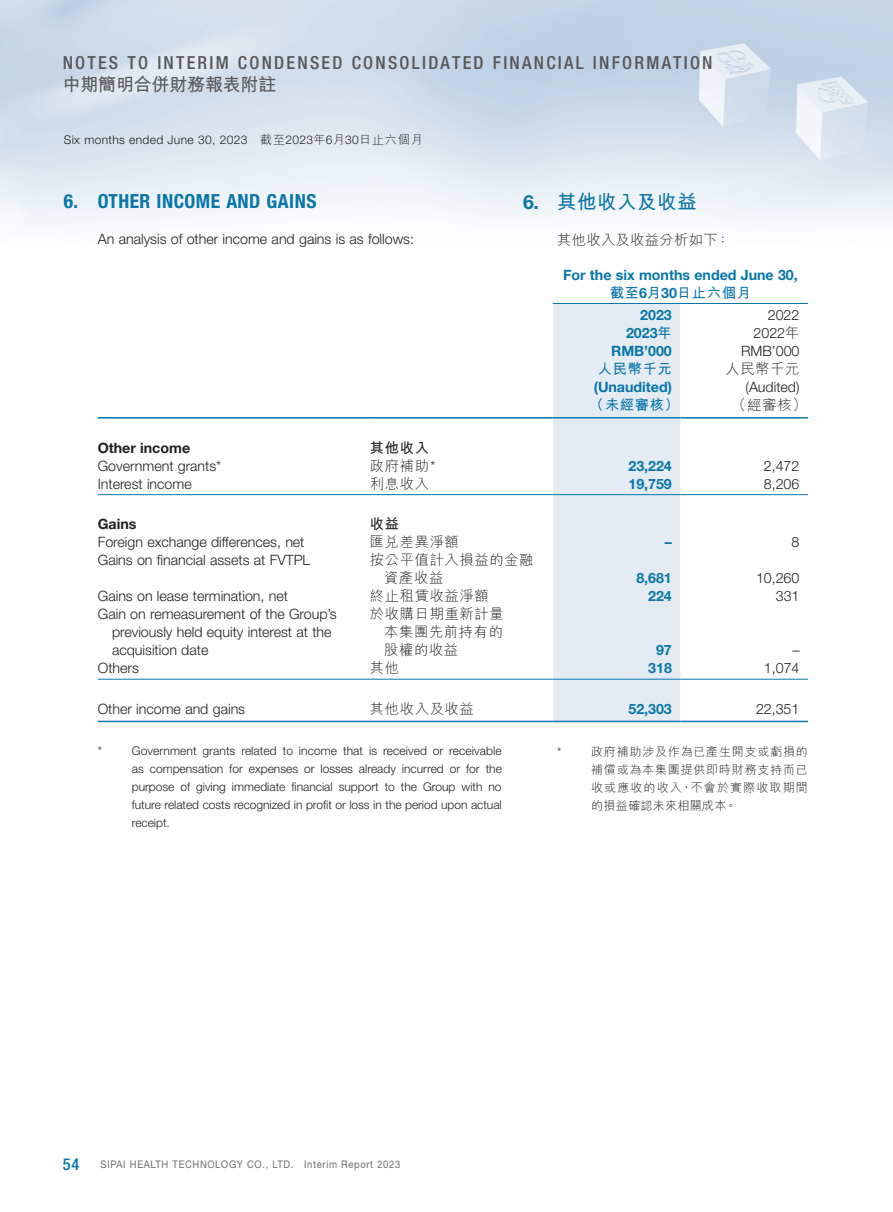
<style>
.page{position:relative;width:893px;height:1212px;background:#fff}
.page>*{position:absolute;margin:0;border:0;box-sizing:border-box;transform-origin:0 0}
.t1{font:700 condensed 19.5px "Helvetica Neue LT Std";letter-spacing:.025em;color:#0876aa}
.t2{font:700 19.5px "M Hei HK";letter-spacing:.03em;color:#0876aa}
.t3{font:500 condensed 18px "Helvetica Neue LT Std";letter-spacing:.125em;color:#57585a}
.t4{font:700 18px "M Hei HK";letter-spacing:-.01em;color:#57585a}
.t5{font:500 condensed 16.5px "Helvetica Neue LT Std";color:#0876aa}
.t6{font:300 14.25px/18px "Helvetica Neue LT Std";color:#231f20}
.t7{font:700 14.25px "Helvetica Neue LT Std";color:#0876aa}
.t8{font:300 14.25px/18px "M Hei HK";letter-spacing:.05em;color:#231f20}
.t9{font:700 14.25px "M Hei HK";letter-spacing:.05em;color:#0876aa}
.t10{font:700 14.25px "Helvetica Neue LT Std";color:#231f20}
.t11{font:300 14.25px "M Hei HK";letter-spacing:.03em;color:#231f20}
.t12{font:700 14.25px "M Hei HK";letter-spacing:.05em;color:#231f20}
.t13{font:300 12px/18px "Helvetica Neue LT Std";letter-spacing:-.005em;color:#231f20;text-align:justify}
.t14{font:300 12px/18px "M Hei HK";letter-spacing:.065em;color:#231f20;text-align:justify}
.t15{font:300 12px "Helvetica Neue LT Std";letter-spacing:.03em;color:#231f20}
.t16{font:10.5px "Helvetica Neue LT Std";letter-spacing:.07em;color:#6c6d70;scale:.9 1}
.s1{font-family:"M Hei HK"}
.s2{font-family:"Helvetica Neue LT Std"}
</style>
<div class="page">
<div style="left:553px;top:304px;width:127px;height:417px;background:#e4ebf3"></div>
<hr style="left:553px;top:303px;width:255px;height:1px;background:#0876aa">
<hr style="left:98px;top:417px;width:272px;height:1px;background:#0876aa">
<hr style="left:370px;top:417px;width:183px;height:1px;background:#0876aa">
<hr style="left:553px;top:417px;width:127px;height:1px;background:#0876aa">
<hr style="left:680px;top:417px;width:128px;height:1px;background:#0876aa">
<hr style="left:98px;top:494px;width:272px;height:1px;background:#0876aa">
<hr style="left:370px;top:494px;width:183px;height:1px;background:#0876aa">
<hr style="left:553px;top:494px;width:127px;height:1px;background:#0876aa">
<hr style="left:680px;top:494px;width:128px;height:1px;background:#0876aa">
<hr style="left:98px;top:679px;width:272px;height:1px;background:#0876aa">
<hr style="left:370px;top:679px;width:183px;height:1px;background:#0876aa">
<hr style="left:553px;top:679px;width:127px;height:1px;background:#0876aa">
<hr style="left:680px;top:679px;width:128px;height:1px;background:#0876aa">
<hr style="left:98px;top:721px;width:272px;height:1px;background:#0876aa">
<hr style="left:370px;top:721px;width:183px;height:1px;background:#0876aa">
<hr style="left:553px;top:721px;width:127px;height:1px;background:#0876aa">
<hr style="left:680px;top:721px;width:128px;height:1px;background:#0876aa">
<p class="t3" style="left:63px;top:52px;width:651px">NOTES TO INTERIM CONDENSED CONSOLIDATED FINANCIAL INFORMATION</p>
<p class="t4" style="left:63px;top:72px;width:215px">中期簡明合併財務報表附註</p>
<p class="t15" style="left:64px;top:133px;width:361px">Six months ended June 30, 2023 <span class="s1">截至</span>2023<span class="s1">年</span>6<span class="s1">月</span>30<span class="s1">日止六個月</span></p>
<h1 class="t1" style="left:64px;top:189px;width:254px">6. OTHER INCOME AND GAINS</h1>
<p class="t6" style="left:98px;top:229px;width:318px">An analysis of other income and gains is as follows:</p>
<h1 class="t2" style="left:523px;top:187px;width:175px"><span class="s2">6.</span> 其他收入及收益</h1>
<p class="t11" style="left:557px;top:232px;width:174px">其他收入及收益分析如下：</p>
<p class="t7" style="left:563px;top:266px;width:236px">For the six months ended June 30,</p>
<p class="t9" style="left:610px;top:282px;width:143px">截至<span class="s2">6</span>月<span class="s2">30</span>日止六個月</p>
<p class="t7" style="left:640px;top:306px;width:33px">2023</p>
<p class="t6" style="left:768px;top:306px;width:33px">2022</p>
<p class="t7" style="left:626px;top:324px;width:47px">2023<span class="s1">年</span></p>
<p class="t6" style="left:754px;top:324px;width:47px">2022<span class="s1">年</span></p>
<p class="t7" style="left:611px;top:342px;width:62px">RMB’000</p>
<p class="t6" style="left:741px;top:342px;width:60px">RMB’000</p>
<p class="t9" style="left:598px;top:358px;width:75px">人民幣千元</p>
<p class="t8" style="left:725px;top:360px;width:75px">人民幣千元</p>
<p class="t7" style="left:594px;top:378px;width:80px">(Unaudited)</p>
<p class="t6" style="left:746px;top:378px;width:55px">(Audited)</p>
<p class="t9" style="left:589px;top:394px;width:91px">（未經審核）</p>
<p class="t8" style="left:732px;top:396px;width:76px">（經審核）</p>
<p class="t10" style="left:98px;top:439px;width:94px">Other income</p>
<p class="t12" style="left:370px;top:437px;width:61px">其他收入</p>
<p class="t6" style="left:98px;top:456px;width:125px">Government grants*</p>
<p class="t8" style="left:370px;top:456px;width:67px">政府補助<span class="s2">*</span></p>
<p class="t7" style="left:628px;top:457px;width:45px">23,224</p>
<p class="t6" style="left:764px;top:456px;width:37px">2,472</p>
<p class="t6" style="left:98px;top:474px;width:95px">Interest income</p>
<p class="t8" style="left:370px;top:474px;width:61px">利息收入</p>
<p class="t7" style="left:628px;top:475px;width:45px">19,759</p>
<p class="t6" style="left:764px;top:474px;width:37px">8,206</p>
<p class="t10" style="left:98px;top:515px;width:40px">Gains</p>
<p class="t12" style="left:370px;top:514px;width:31px">收益</p>
<p class="t6" style="left:98px;top:533px;width:208px">Foreign exchange differences, net</p>
<p class="t8" style="left:370px;top:533px;width:90px">匯兌差異淨額</p>
<p class="t7" style="left:665px;top:533px;width:9px">–</p>
<p class="t6" style="left:791px;top:533px;width:9px">8</p>
<p class="t6" style="left:98px;top:551px;width:214px">Gains on financial assets at FVTPL</p>
<p class="t8" style="left:384px;top:551px;width:151px;text-indent:-14px">按公平值計入損益的金融資產收益</p>
<p class="t7" style="left:636px;top:569px;width:37px">8,681</p>
<p class="t6" style="left:756px;top:569px;width:45px">10,260</p>
<p class="t6" style="left:98px;top:587px;width:192px">Gains on lease termination, net</p>
<p class="t8" style="left:370px;top:587px;width:120px">終止租賃收益淨額</p>
<p class="t7" style="left:648px;top:587px;width:25px">224</p>
<p class="t6" style="left:776px;top:587px;width:25px">331</p>
<p class="t6" style="left:112px;top:605px;width:226px;text-indent:-14px">Gain on remeasurement of the Group’s previously held equity interest at the acquisition date</p>
<p class="t8" style="left:384px;top:605px;width:121px;text-align:justify;text-indent:-14px">於收購日期重新計量本集團先前持有的股權的收益</p>
<p class="t7" style="left:656px;top:641px;width:17px">97</p>
<p class="t6" style="left:792px;top:641px;width:9px">–</p>
<p class="t6" style="left:98px;top:659px;width:43px">Others</p>
<p class="t8" style="left:370px;top:659px;width:31px">其他</p>
<p class="t7" style="left:648px;top:659px;width:25px">318</p>
<p class="t6" style="left:764px;top:659px;width:37px">1,074</p>
<p class="t6" style="left:98px;top:699px;width:149px">Other income and gains</p>
<p class="t8" style="left:370px;top:699px;width:105px">其他收入及收益</p>
<p class="t7" style="left:628px;top:700px;width:45px">52,303</p>
<p class="t6" style="left:756px;top:699px;width:45px">22,351</p>
<p class="t13" style="left:98px;top:741px;width:6px">*</p>
<p class="t13" style="left:132px;top:741px;width:372px">Government grants related to income that is received or receivable as compensation for expenses or losses already incurred or for the purpose of giving immediate financial support to the Group with no future related costs recognized in profit or loss in the period upon actual receipt.</p>
<p class="t13" style="left:557px;top:742px;width:6px">*</p>
<p class="t14" style="left:591px;top:742px;width:218px">政府補助涉及作為已產生開支或虧損的補償或為本集團提供即時財務支持而已收或應收的收入，不會於實際收取期間的損益確認未來相關成本。</p>
<p class="t5" style="left:63px;top:1154px;width:18px">54</p>
<p class="t16" style="left:101px;top:1158px;width:335px">SIPAI HEALTH TECHNOLOGY CO., LTD. Interim Report 2023</p>
</div>
